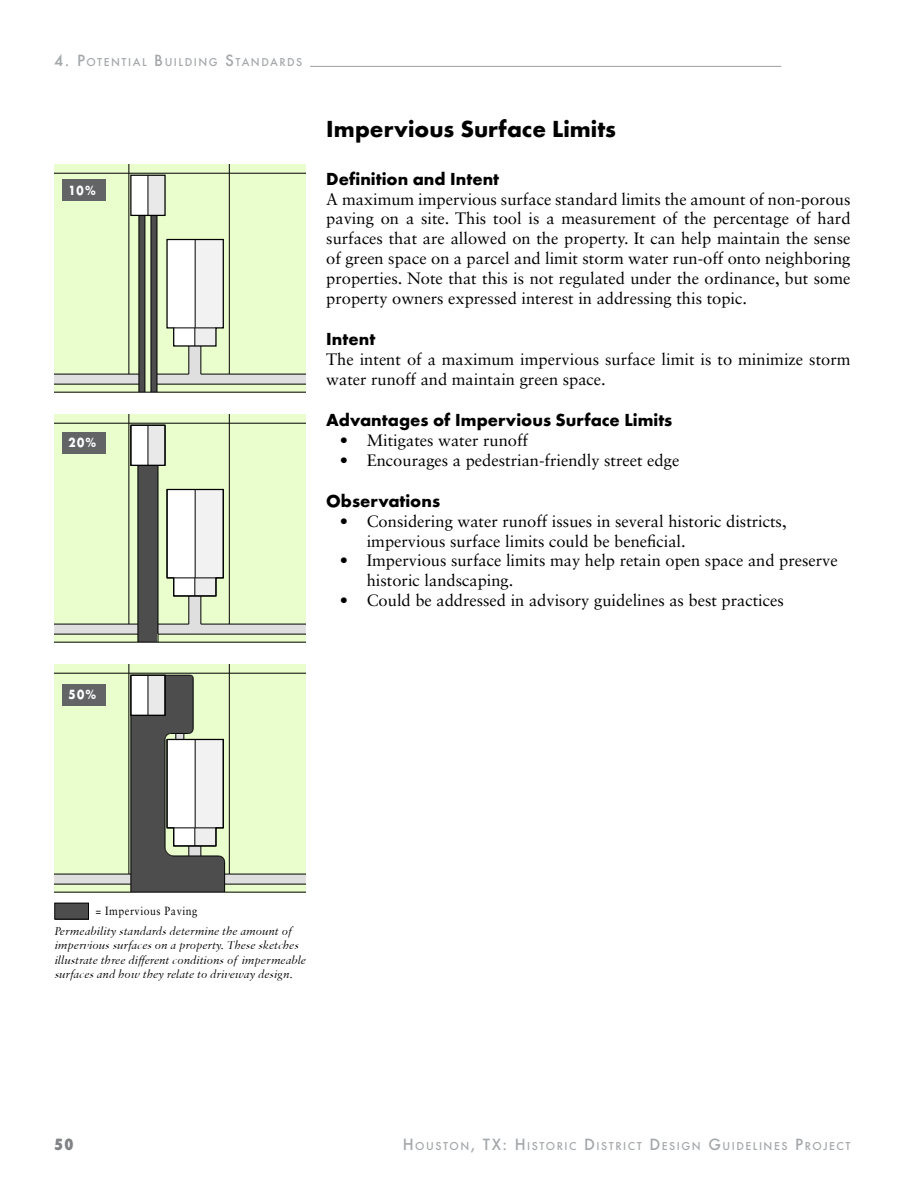
<style>
.page{position:relative;width:918px;height:1188px;background:#fff}
.page>*{position:absolute;margin:0;border:0;box-sizing:border-box;transform-origin:0 0}
.t1{font:700 24px "Futura T";color:#000}
.t2{font:700 18px "Futura T";color:#000}
.t3{font:16.5px/19.8px "Sabon LT Std";color:#000}
.t4{font:800 condensed 15px "Futura";color:#808285}
.t5{font:700 13.8px "Futura T";color:#fff;scale:.87 1}
.t6{font:italic 12px/14.4px "Sabon MTW01";color:#000}
.t7{font:11.85px "Sabon LT Std";letter-spacing:.05em;color:#000;scale:.88 1}
.t8{font:500 10.5px "Futura";letter-spacing:.145em;color:#a5a8aa}
.s1{font-size:15px}
</style>
<div class="page">
<hr style="left:310px;top:66px;width:471px;height:1px;background:#919396">
<hr style="left:225px;top:892px;width:81px;height:1px;background:#000">
<hr style="left:54px;top:892px;width:77px;height:1px;background:#000">
<hr style="left:131px;top:892px;width:94px;height:1px;background:#000">
<svg style="left:54px;top:664px;width:252px;height:228px;background:#c6d2b3"></svg>
<svg style="left:54px;top:414px;width:252px;height:229px;background:#dcebc6"></svg>
<svg style="left:54px;top:164px;width:252px;height:229px;background:#d6e5c0"></svg>
<div style="left:55px;top:903px;width:34px;height:16px;background:#4d4d4d"></div>
<div style="left:54px;top:903px;width:35px;height:16px;border:1px solid #000"></div>
<div style="left:63px;top:180px;width:43px;height:21px;background:#636466"></div>
<div style="left:63px;top:432px;width:43px;height:22px;background:#636466"></div>
<div style="left:63px;top:684px;width:43px;height:22px;background:#636466"></div>
<p class="t8" style="left:54px;top:55px;width:249px"><span class="s1">4. P</span>OTENTIAL <span class="s1">B</span>UILDING <span class="s1">S</span>TANDARDS</p>
<p class="t5" style="left:69px;top:182px;width:33px">10%</p>
<p class="t5" style="left:69px;top:434px;width:33px">20%</p>
<h1 class="t1" style="left:326px;top:115px;width:291px">Impervious Surface Limits</h1>
<p class="t2" style="left:326px;top:168px;width:174px">Definition and Intent</p>
<p class="t3" style="left:326px;top:189px;width:526px;text-align:justify">A maximum impervious surface standard limits the amount of non-porous paving on a site. This tool is a measurement of the percentage of hard surfaces that are allowed on the property. It can help maintain the sense of green space on a parcel and limit storm water run-off onto neighboring properties. Note that this is not regulated under the ordinance, but some property owners expressed interest in addressing this topic.</p>
<p class="t2" style="left:326px;top:328px;width:51px">Intent</p>
<p class="t3" style="left:326px;top:349px;width:526px">The intent of a maximum impervious surface limit is to minimize storm water runoff and maintain green space.</p>
<p class="t2" style="left:326px;top:409px;width:348px">Advantages of Impervious Surface Limits</p>
<p class="t3" style="left:340px;top:430px;width:190px">• Mitigates water runoff</p>
<p class="t3" style="left:340px;top:450px;width:341px">• Encourages a pedestrian-friendly street edge</p>
<p class="t2" style="left:326px;top:490px;width:115px">Observations</p>
<p class="t3" style="left:367px;top:511px;width:421px;text-indent:-27px">• Considering water runoff issues in several historic districts, impervious surface limits could be beneficial.</p>
<p class="t3" style="left:367px;top:551px;width:473px;text-indent:-27px">• Impervious surface limits may help retain open space and preserve historic landscaping.</p>
<p class="t3" style="left:340px;top:590px;width:446px">• Could be addressed in advisory guidelines as best practices</p>
<p class="t5" style="left:69px;top:687px;width:33px">50%</p>
<p class="t7" style="left:95px;top:904px;width:118px">= Impervious Paving</p>
<p class="t6" style="left:55px;top:924px;width:253px">Permeability standards determine the amount of impervious surfaces on a property. These sketches illustrate three different conditions of impermeable surfaces and how they relate to driveway design.</p>
<p class="t4" style="left:54px;top:1134px;width:21px">50</p>
<p class="t8" style="left:403px;top:1139px;width:449px"><span class="s1">H</span>OUSTON<span class="s1">, TX: H</span>ISTORIC <span class="s1">D</span>ISTRICT <span class="s1">D</span>ESIGN <span class="s1">G</span>UIDELINES <span class="s1">P</span>ROJECT</p>
</div>
